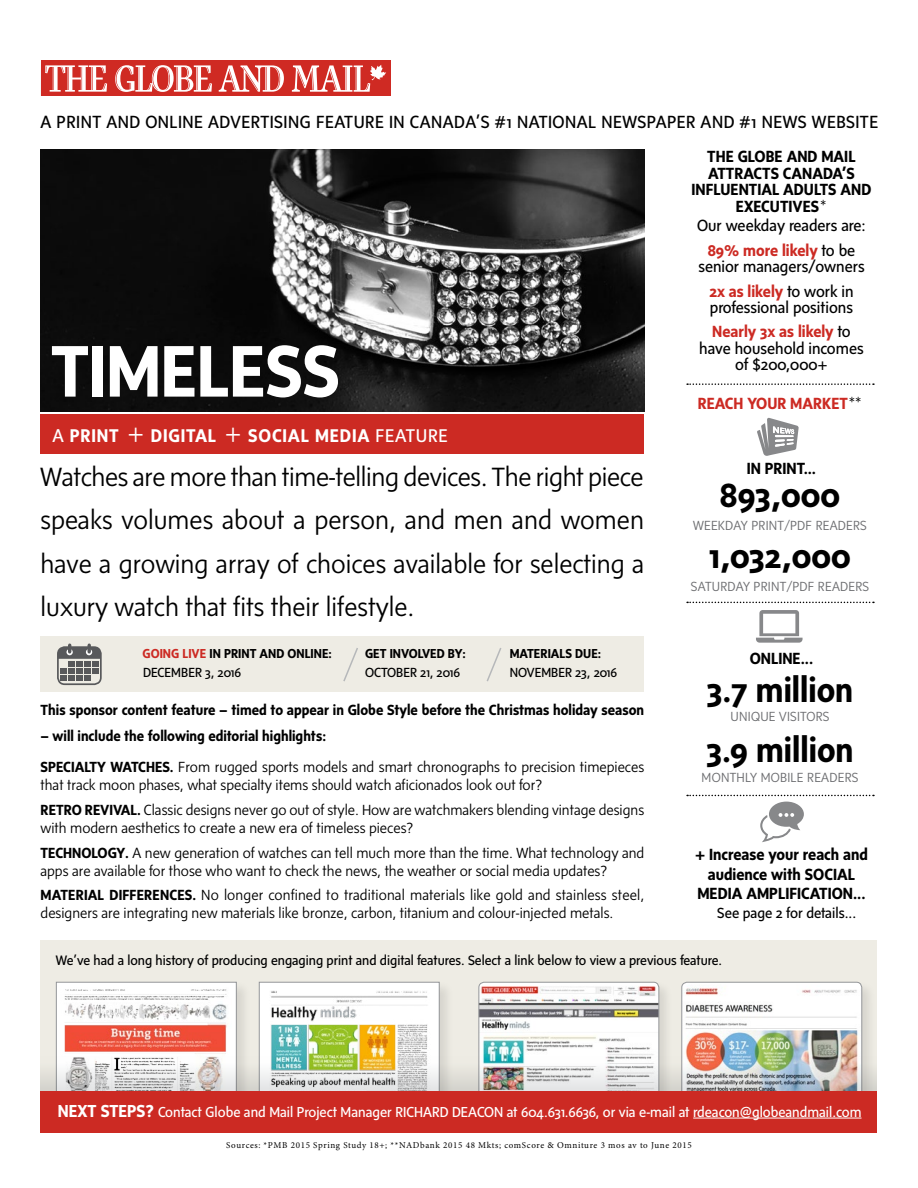
<style>
.page{position:relative;width:918px;height:1188px;background:#fff}
.page>*{position:absolute;margin:0;border:0;box-sizing:border-box;transform-origin:0 0}
.t1{font:700 74.55px "G Msans";letter-spacing:-.01em;color:#fff}
.t2{font:700 35.55px "G Msans";color:#000}
.t3{font:300 27px/43.5px "G Msans";color:#000;text-align:justify}
.t4{font:700 18.75px "G Msans";letter-spacing:.04em;color:#fff}
.t5{font:18px "G Msans";letter-spacing:.025em;color:#000}
.t6{font:16.5px/24.3px "G Msans";color:#000;text-align:center}
.t7{font:700 16.5px/16.5px "G Msans";color:#000;text-align:center}
.t8{font:700 16.5px "G Msans";color:#cc2a23}
.t9{font:300 15px/24.8px "G Msans";color:#000}
.t10{font:700 15px "G Msans";color:#000}
.t11{font:15px "G Msans";color:#000}
.t12{font:14.7px "G Msans";color:#fff}
.t13{font:13.95px "G Msans";color:#000}
.t14{font:300 13.5px "G Msans";letter-spacing:.02em;color:#6d6e71}
.t15{font:13.5px "G Msans";color:#000}
.t16{font:700 13.35px "G Msans";color:#000}
.t17{font:9px "Minion Pro";letter-spacing:.07em;color:#000}
.s1{font-weight:400}
.s2{font-weight:300;font-size:27.6px}
.s3{color:#cc2a23}
.s4{font-weight:700}
.s5{font-weight:300;font-size:13.5px}
.s6{font-weight:700;color:#cc2a23}
.s7{font-weight:300;font-size:13.5px;color:#000}
.s8{font-weight:700;font-size:17.7px}
</style>
<div class="page">
<img style="left:41px;top:149px;width:603px;height:263px">
<div style="left:41px;top:415px;width:603px;height:39px;background:#cc2a23"></div>
<div style="left:41px;top:60px;width:350px;height:36px;background:#cf2a23"></div>
<svg style="left:45px;top:65px;width:341px;height:27px"></svg>
<svg style="left:687px;top:602px;width:187px;height:1px"></svg>
<svg style="left:687px;top:383px;width:187px;height:2px"></svg>
<svg style="left:687px;top:795px;width:187px;height:1px"></svg>
<svg style="left:757px;top:418px;width:42px;height:38px"></svg>
<svg style="left:756px;top:610px;width:47px;height:33px"></svg>
<svg style="left:760px;top:802px;width:44px;height:40px"></svg>
<div style="left:40px;top:940px;width:838px;height:155px;background:#eeece4"></div>
<div style="left:55px;top:980px;width:197px;height:136px;background:#000;opacity:.1"></div>
<div style="left:56px;top:982px;width:180px;height:119px;background:#fff"></div>
<img style="left:64px;top:989px;width:163px;height:65px">
<div style="left:56px;top:982px;width:181px;height:119px;border:1px solid #939598"></div>
<div style="left:258px;top:980px;width:197px;height:136px;background:#000;opacity:.1"></div>
<div style="left:259px;top:982px;width:180px;height:119px;background:#fff"></div>
<img style="left:271px;top:990px;width:157px;height:66px">
<div style="left:259px;top:982px;width:180px;height:119px;border:1px solid #939598"></div>
<div style="left:478px;top:980px;width:196px;height:139px;background:#000;opacity:.1"></div>
<svg style="left:478px;top:982px;width:181px;height:74px;background:#d8d7d5"></svg>
<div style="left:681px;top:980px;width:196px;height:139px;background:#000;opacity:.1"></div>
<img style="left:681px;top:982px;width:181px;height:74px">
<div style="left:40px;top:1091px;width:838px;height:41px;background:#cc2a23"></div>
<hr style="left:693px;top:1118px;width:169px;height:1px;background:#fff">
<img style="left:40px;top:1056px;width:838px;height:35px">
<div style="left:41px;top:636px;width:603px;height:55px;background:#eeece4"></div>
<svg style="left:343px;top:648px;width:15px;height:34px"></svg>
<svg style="left:486px;top:648px;width:16px;height:34px"></svg>
<div style="left:57px;top:646px;width:45px;height:39px;border:2px solid #58595b;border-radius:7px"></div>
<svg style="left:58px;top:645px;width:43px;height:35px"></svg>
<p class="t5" style="left:41px;top:112px;width:839px">A PRINT AND ONLINE ADVERTISING FEATURE IN CANADA’S #1 NATIONAL NEWSPAPER AND #1 NEWS WEBSITE</p>
<h1 class="t1" style="left:51px;top:329px;width:291px">TIMELESS</h1>
<p class="t4" style="left:53px;top:425px;width:397px"><span class="s1">A</span> PRINT <span class="s2">+</span> DIGITAL <span class="s2">+</span> SOCIAL MEDIA <span class="s1">FEATURE</span></p>
<h3 class="t3" style="left:41px;top:455px;width:605px">Watches are more than time-telling devices. The right piece speaks volumes about a person, and men and women have a growing array of choices available for selecting a luxury watch that fits their lifestyle.</h3>
<p class="t16" style="left:143px;top:646px;width:191px"><span class="s3">GOING LIVE</span> IN PRINT AND ONLINE:</p>
<p class="t15" style="left:143px;top:665px;width:100px">DECEMBER 3, 2016</p>
<p class="t15" style="left:365px;top:665px;width:97px">OCTOBER 21, 2016</p>
<p class="t15" style="left:510px;top:665px;width:109px">NOVEMBER 23, 2016</p>
<p class="t16" style="left:365px;top:646px;width:102px">GET INVOLVED BY:</p>
<p class="t16" style="left:510px;top:646px;width:93px">MATERIALS DUE:</p>
<p class="t10" style="left:41px;top:702px;width:605px">This sponsor content feature – timed to appear in Globe Style before the Christmas holiday season</p>
<p class="t9" style="left:41px;top:720px;width:605px;line-height:31.5px"><span class="s4">– will include the following editorial highlights:<br>SPECIALTY WATCHES.</span> From rugged sports models and smart chronographs to precision timepieces</p>
<p class="t9" style="left:41px;top:773px;width:605px">that track moon phases, what specialty items should watch aficionados look out for?<br><span class="s4">RETRO REVIVAL.</span> Classic designs never go out of style. How are watchmakers blending vintage designs</p>
<p class="t9" style="left:41px;top:815px;width:605px">with modern aesthetics to create a new era of timeless pieces?<br><span class="s4">TECHNOLOGY.</span> A new generation of watches can tell much more than the time. What technology and</p>
<p class="t9" style="left:41px;top:858px;width:605px">apps are available for those who want to check the news, the weather or social media updates?<br><span class="s4">MATERIAL DIFFERENCES.</span> No longer confined to traditional materials like gold and stainless steel,</p>
<p class="t9" style="left:41px;top:901px;width:574px">designers are integrating new materials like bronze, carbon, titanium and colour-injected metals.</p>
<p class="t7" style="left:692px;top:148px;width:181px">THE GLOBE AND MAIL<br>ATTRACTS CANADA’S<br>INFLUENTIAL ADULTS AND<br>EXECUTIVES<span class="s5">*</span></p>
<p class="t6" style="left:697px;top:214px;width:170px">Our weekday readers are:<br><span class="s6">89% more likely</span> to be</p>
<p class="t6" style="left:698px;top:254px;width:168px">senior managers/owners<br><span class="s6">2x as likely</span> to work in</p>
<p class="t6" style="left:710px;top:295px;width:145px;text-align:left">professional positions<br><span class="s6">Nearly 3x as likely</span> to</p>
<p class="t6" style="left:699px;top:340px;width:166px;line-height:16.5px">have household incomes of $200,000+</p>
<p class="t8" style="left:698px;top:394px;width:166px">REACH YOUR MARKET<span class="s7">**</span></p>
<p class="t7" style="left:747px;top:460px;width:71px">IN PRINT...</p>
<h2 class="t2" style="left:720px;top:475px;width:122px">893,000</h2>
<p class="t14" style="left:693px;top:518px;width:175px">WEEKDAY PRINT/PDF READERS</p>
<h2 class="t2" style="left:709px;top:535px;width:143px">1,032,000</h2>
<p class="t14" style="left:691px;top:579px;width:180px">SATURDAY PRINT/PDF READERS</p>
<p class="t7" style="left:750px;top:650px;width:65px">ONLINE...</p>
<h2 class="t2" style="left:707px;top:670px;width:148px">3.7 million</h2>
<p class="t14" style="left:731px;top:709px;width:100px">UNIQUE VISITORS</p>
<h2 class="t2" style="left:706px;top:730px;width:149px">3.9 million</h2>
<p class="t14" style="left:702px;top:770px;width:158px">MONTHLY MOBILE READERS</p>
<p class="t7" style="left:695px;top:845px;width:174px;line-height:19.5px">+ Increase your reach and audience with SOCIAL<br>MEDIA AMPLIFICATION...</p>
<p class="t11" style="left:717px;top:904px;width:140px">See page 2 for details...</p>
<p class="t13" style="left:56px;top:952px;width:668px">We’ve had a long history of producing engaging print and digital features. Select a link below to view a previous feature.</p>
<p class="t12" style="left:58px;top:1103px;width:805px"><span class="s8">NEXT STEPS?</span> Contact Globe and Mail Project Manager RICHARD DEACON at 604.631.6636, or via e-mail at rdeacon@globeandmail.com</p>
<p class="t17" style="left:226px;top:1140px;width:467px">Sources: *PMB 2015 Spring Study 18+; **NADbank 2015 48 Mkts; comScore &amp; Omniture 3 mos av to June 2015</p>
</div>
